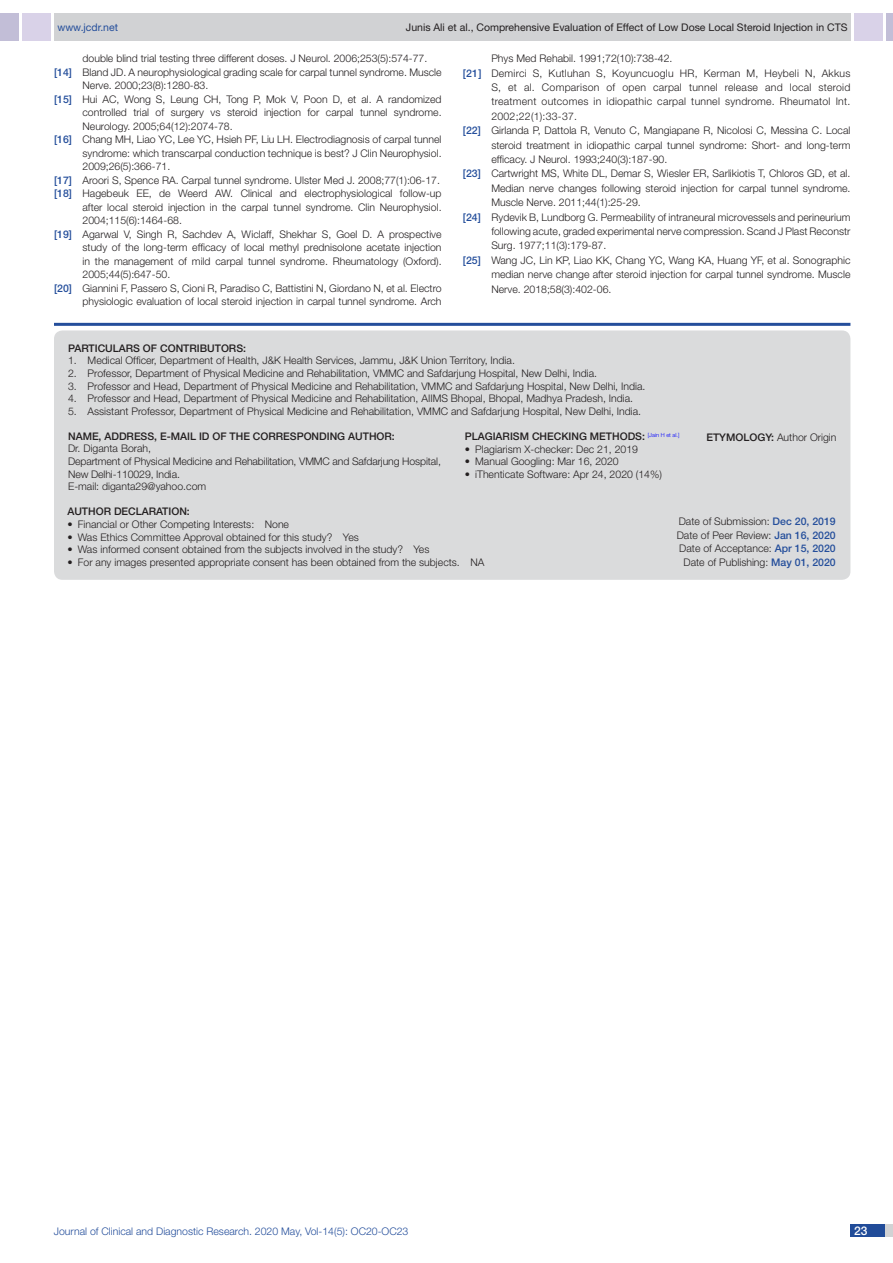
<style>
.page{position:relative;width:893px;height:1263px;background:#fff}
.page>*{position:absolute;margin:0;border:0;box-sizing:border-box;transform-origin:0 0}
.t1{font:500 12px "Helvetica Neue";color:#fff}
.Partic_Contri_Txt{font:300 10.5px/12.6px "Helvetica Neue";color:#231f20}
.Partic_Contri_Txt-2{font:300 10.5px "Helvetica Neue";letter-spacing:.025em;color:#231f20}
.Partic_Contri_Head{font:500 10.5px "Helvetica Neue";color:#231f20}
.tb_txt{font:300 10.5px "Helvetica Neue";color:#231f20}
.t2{font:10.5px "Helvetica Neue";color:#231f20}
.t3{font:300 10.5px "Helvetica Neue";color:#244e9b}
.Partic_Contri_Head-2{font:300 10.5px "Helvetica Neue";color:#231f20}
.t4{font:10.5px "Helvetica Neue";color:#244e9b}
.Partic_Contri_Head-3{font:300 5.7px "Helvetica Neue";color:#00f}
.s1{font-weight:500;color:#244e9b}
.s2{font-weight:500;font-size:10.5px;color:#231f20}
.s3{font-weight:500}
</style>
<div class="page">
<div style="left:54px;top:13px;width:796px;height:28px;background:#d1d2d4"></div>
<div style="left:0;top:13px;width:19px;height:28px;background:#c2bed7"></div>
<div style="left:22px;top:13px;width:29px;height:28px;background:#d9d2e8"></div>
<div style="left:886px;top:13px;width:7px;height:28px;background:#c2bed7"></div>
<div style="left:854px;top:13px;width:29px;height:28px;background:#d9d2e8"></div>
<div style="left:850px;top:1224px;width:43px;height:13px;background:#d1d2d4"></div>
<div style="left:850px;top:1224px;width:35px;height:13px;background:#214c99"></div>
<hr style="left:54px;top:323px;width:796px;height:3px;background:#244e9b">
<div style="left:54px;top:330px;width:796px;height:250px;background:#dadbdc;border-radius:9px"></div>
<p class="t4" style="left:57px;top:21px;width:62px">www.jcdr.net</p>
<p class="t2" style="left:406px;top:21px;width:443px">Junis Ali et al., Comprehensive Evaluation of Effect of Low Dose Local Steroid Injection in CTS</p>
<p class="Partic_Contri_Txt" style="left:82px;top:52px;width:346px">double blind trial testing three different doses. J Neurol. 2006;253(5):574-77.</p>
<p class="Partic_Contri_Txt" style="left:54px;top:66px;width:389px"><span class="s1">[14]</span> Bland JD. A neurophysiological grading scale for carpal tunnel syndrome. Muscle</p>
<p class="Partic_Contri_Txt" style="left:82px;top:79px;width:127px">Nerve. 2000;23(8):1280-83.</p>
<p class="Partic_Contri_Txt" style="left:54px;top:93px;width:389px"><span class="s1">[15]</span> Hui AC, Wong S, Leung CH, Tong P, Mok V, Poon D, et al. A randomized</p>
<p class="Partic_Contri_Txt" style="left:82px;top:106px;width:361px">controlled trial of surgery vs steroid injection for carpal tunnel syndrome.</p>
<p class="Partic_Contri_Txt" style="left:82px;top:120px;width:152px">Neurology. 2005;64(12):2074-78.</p>
<p class="Partic_Contri_Txt" style="left:54px;top:133px;width:389px"><span class="s1">[16]</span> Chang MH, Liao YC, Lee YC, Hsieh PF, Liu LH. Electrodiagnosis of carpal tunnel</p>
<p class="Partic_Contri_Txt" style="left:82px;top:147px;width:361px">syndrome: which transcarpal conduction technique is best? J Clin Neurophysiol.</p>
<p class="Partic_Contri_Txt" style="left:82px;top:160px;width:89px">2009;26(5):366-71.</p>
<p class="Partic_Contri_Txt" style="left:54px;top:174px;width:387px"><span class="s1">[17]</span> Aroori S, Spence RA. Carpal tunnel syndrome. Ulster Med J. 2008;77(1):06-17.</p>
<p class="Partic_Contri_Txt" style="left:54px;top:187px;width:389px"><span class="s1">[18]</span> Hagebeuk EE, de Weerd AW. Clinical and electrophysiological follow-up</p>
<p class="Partic_Contri_Txt" style="left:82px;top:201px;width:361px">after local steroid injection in the carpal tunnel syndrome. Clin Neurophysiol.</p>
<p class="Partic_Contri_Txt" style="left:82px;top:214px;width:101px">2004;115(6):1464-68.</p>
<p class="Partic_Contri_Txt" style="left:54px;top:228px;width:389px"><span class="s1">[19]</span> Agarwal V, Singh R, Sachdev A, Wiclaff, Shekhar S, Goel D. A prospective</p>
<p class="Partic_Contri_Txt" style="left:82px;top:241px;width:361px">study of the long-term efficacy of local methyl prednisolone acetate injection</p>
<p class="Partic_Contri_Txt" style="left:82px;top:255px;width:361px">in the management of mild carpal tunnel syndrome. Rheumatology (Oxford).</p>
<p class="Partic_Contri_Txt" style="left:82px;top:268px;width:89px">2005;44(5):647-50.</p>
<p class="Partic_Contri_Txt" style="left:54px;top:282px;width:389px"><span class="s1">[20]</span> Giannini F, Passero S, Cioni R, Paradiso C, Battistini N, Giordano N, et al. Electro</p>
<p class="Partic_Contri_Txt" style="left:82px;top:295px;width:361px">physiologic evaluation of local steroid injection in carpal tunnel syndrome. Arch</p>
<p class="Partic_Contri_Txt" style="left:491px;top:52px;width:183px">Phys Med Rehabil. 1991;72(10):738-42.</p>
<p class="Partic_Contri_Txt-2" style="left:463px;top:66px;width:389px"><span class="s1">[21]</span> Demirci S, Kutluhan S, Koyuncuoglu HR, Kerman M, Heybeli N, Akkus</p>
<p class="Partic_Contri_Txt-2" style="left:491px;top:81px;width:361px">S, et al. Comparison of open carpal tunnel release and local steroid</p>
<p class="Partic_Contri_Txt-2" style="left:491px;top:95px;width:361px">treatment outcomes in idiopathic carpal tunnel syndrome. Rheumatol Int.</p>
<p class="Partic_Contri_Txt-2" style="left:491px;top:110px;width:87px">2002;22(1):33-37.</p>
<p class="Partic_Contri_Txt" style="left:463px;top:124px;width:389px"><span class="s1">[22]</span> Girlanda P, Dattola R, Venuto C, Mangiapane R, Nicolosi C, Messina C. Local</p>
<p class="Partic_Contri_Txt" style="left:491px;top:138px;width:361px">steroid treatment in idiopathic carpal tunnel syndrome: Short- and long-term</p>
<p class="Partic_Contri_Txt" style="left:491px;top:153px;width:177px">efficacy. J Neurol. 1993;240(3):187-90.</p>
<p class="Partic_Contri_Txt" style="left:463px;top:167px;width:389px"><span class="s1">[23]</span> Cartwright MS, White DL, Demar S, Wiesler ER, Sarlikiotis T, Chloros GD, et al.</p>
<p class="Partic_Contri_Txt" style="left:491px;top:182px;width:361px">Median nerve changes following steroid injection for carpal tunnel syndrome.</p>
<p class="Partic_Contri_Txt" style="left:491px;top:196px;width:151px">Muscle Nerve. 2011;44(1):25-29.</p>
<p class="Partic_Contri_Txt" style="left:463px;top:210px;width:389px"><span class="s1">[24]</span> Rydevik B, Lundborg G. Permeability of intraneural microvessels and perineurium</p>
<p class="Partic_Contri_Txt" style="left:491px;top:225px;width:361px">following acute, graded experimental nerve compression. Scand J Plast Reconstr</p>
<p class="Partic_Contri_Txt" style="left:491px;top:239px;width:116px">Surg. 1977;11(3):179-87.</p>
<p class="Partic_Contri_Txt" style="left:463px;top:254px;width:389px"><span class="s1">[25]</span> Wang JC, Lin KP, Liao KK, Chang YC, Wang KA, Huang YF, et al. Sonographic</p>
<p class="Partic_Contri_Txt" style="left:491px;top:268px;width:361px">median nerve change after steroid injection for carpal tunnel syndrome. Muscle</p>
<p class="Partic_Contri_Txt" style="left:491px;top:282px;width:122px">Nerve. 2018;58(3):402-06.</p>
<p class="Partic_Contri_Head" style="left:68px;top:342px;width:21px">PARTICUL</p>
<p class="Partic_Contri_Head" style="left:119px;top:342px;width:64px">ARS OF CONTRI</p>
<p class="Partic_Contri_Head" style="left:200px;top:342px;width:48px">BUTORS:</p>
<p class="Partic_Contri_Txt" style="left:68px;top:354px;width:448px">1. Medical Officer, Department of Health, J&amp;K Health Services, Jammu, J&amp;K Union Territory, India.</p>
<p class="Partic_Contri_Txt" style="left:68px;top:367px;width:531px">2. Professor, Department of Physical Medicine and Rehabilitation, VMMC and Safdarjung Hospital, New Delhi, India.</p>
<p class="Partic_Contri_Txt" style="left:68px;top:379px;width:579px">3. Professor and Head, Department of Physical Medicine and Rehabilitation, VMMC and Safdarjung Hospital, New Delhi, India.</p>
<p class="Partic_Contri_Txt" style="left:68px;top:392px;width:567px">4. Professor and Head, Department of Physical Medicine and Rehabilitation, AIIMS Bhopal, Bhopal, Madhya Pradesh, India.</p>
<p class="Partic_Contri_Txt" style="left:68px;top:405px;width:574px">5. Assistant Professor, Department of Physical Medicine and Rehabilitation, VMMC and Safdarjung Hospital, New Delhi, India.</p>
<p class="Partic_Contri_Head" style="left:465px;top:430px;width:76px">PLAGIARISM CHEC</p>
<p class="Partic_Contri_Head" style="left:561px;top:430px;width:14px">KING</p>
<p class="Partic_Contri_Head" style="left:590px;top:430px;width:9px">METH</p>
<p class="Partic_Contri_Head-3" style="left:620px;top:431px;width:61px"><span class="s2">ODS:</span> [Jain H et al.]</p>
<p class="tb_txt" style="left:465px;top:442px;width:175px">• Plagiarism X-checker: Dec 21, 2019</p>
<p class="tb_txt" style="left:465px;top:455px;width:156px">• Manual Googling: Mar 16, 2020</p>
<p class="tb_txt" style="left:465px;top:468px;width:199px">• iThenticate Software: Apr 24, 2020 (14%)</p>
<p class="Partic_Contri_Head" style="left:68px;top:430px;width:170px">NAME, ADDRESS, E-MAIL ID OF THE</p>
<p class="Partic_Contri_Head" style="left:253px;top:430px;width:24px">CORRE</p>
<p class="Partic_Contri_Head" style="left:290px;top:430px;width:44px">SPONDING</p>
<p class="Partic_Contri_Head" style="left:348px;top:430px;width:15px">AUTH</p>
<p class="Partic_Contri_Head" style="left:377px;top:430px;width:20px">OR:</p>
<p class="Partic_Contri_Head-2" style="left:706px;top:430px;width:132px"><span class="s3">ETYMOLOGY:</span> Author Origin</p>
<p class="Partic_Contri_Txt" style="left:68px;top:442px;width:85px">Dr. Diganta Borah,</p>
<p class="Partic_Contri_Txt" style="left:68px;top:455px;width:374px">Department of Physical Medicine and Rehabilitation, VMMC and Safdarjung Hospital,<br>New Delhi-110029, India.</p>
<p class="Partic_Contri_Txt" style="left:68px;top:480px;width:140px">E-mail: diganta29@yahoo.com</p>
<p class="Partic_Contri_Txt" style="left:679px;top:515px;width:158px">Date of Submission: <span class="s1">DEC 20, 2019</span></p>
<p class="Partic_Contri_Txt" style="left:677px;top:528px;width:160px">Date of Peer Review: <span class="s1">JAN 16, 2020</span></p>
<p class="Partic_Contri_Txt" style="left:679px;top:542px;width:158px">Date of Acceptance: <span class="s1">APR 15, 2020</span></p>
<p class="Partic_Contri_Txt" style="left:684px;top:555px;width:154px">Date of Publishing: <span class="s1">MAY 01, 2020</span></p>
<p class="Partic_Contri_Head" style="left:67px;top:505px;width:124px">AUTHO R DECLARATION:</p>
<p class="Partic_Contri_Txt" style="left:67px;top:518px;width:223px">• Financial or Other Competing Interests: None</p>
<p class="Partic_Contri_Txt" style="left:67px;top:530px;width:293px">• Was Ethics Committee Approval obtained for this study? Yes</p>
<p class="Partic_Contri_Txt" style="left:67px;top:543px;width:364px">• Was informed consent obtained from the subjects involved in the study? Yes</p>
<p class="Partic_Contri_Txt" style="left:67px;top:555px;width:418px">• For any images presented appropriate consent has been obtained from the subjects. NA</p>
<p class="t3" style="left:54px;top:1225px;width:356px">Journal of Clinical and Diagnostic Research. 2020 May, Vol-14(5): OC20-OC23</p>
<p class="t1" style="left:854px;top:1223px;width:15px">23</p>
</div>
